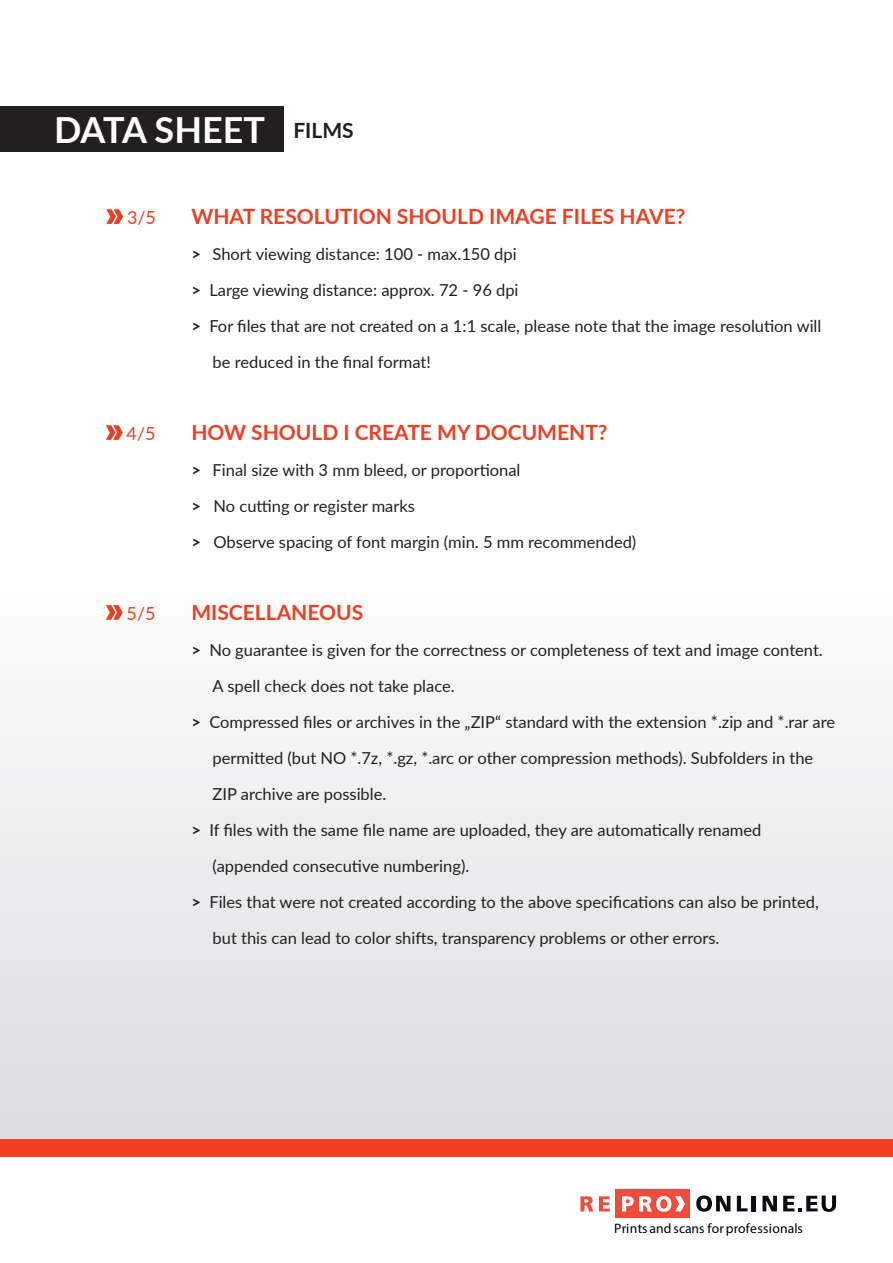
<style>
.page{position:relative;width:893px;height:1263px;background:#fff}
.page>*{position:absolute;margin:0;border:0;box-sizing:border-box;transform-origin:0 0}
.t1{font:700 36px "Lato";color:#fff}
.Überschrift{font:700 21px "Lato";color:#ef3e22}
.Titel{font:18px "Lato";color:#ef3e22}
.Text{font:16.5px/36px "Lato";color:#231f20}
.t2{font:13.65px "Myriad Pro";letter-spacing:.015em;color:#000001}
.s1{font-size:21px;color:#231f20}
.s2{font-weight:700}
</style>
<div class="page">
<div style="left:0;top:463px;width:893px;height:677px;background:linear-gradient(to bottom,#fff,#dbdddf)"></div>
<div style="left:0;top:1140px;width:893px;height:17px;background:#ef3e22"></div>
<div style="left:0;top:106px;width:284px;height:46px;background:#231f20"></div>
<div style="left:615px;top:1189px;width:75px;height:29px;background:#ef4c3b"></div>
<svg style="left:580px;top:1196px;width:13px;height:15px"></svg>
<svg style="left:599px;top:1196px;width:11px;height:15px"></svg>
<svg style="left:622px;top:1196px;width:63px;height:16px"></svg>
<svg style="left:696px;top:1195px;width:34px;height:17px"></svg>
<svg style="left:737px;top:1196px;width:10px;height:15px"></svg>
<hr style="left:752px;top:1196px;width:4px;height:15px;background:#0d0b14">
<svg style="left:762px;top:1196px;width:15px;height:15px"></svg>
<svg style="left:783px;top:1195px;width:53px;height:17px"></svg>
<svg style="left:106px;top:425px;width:17px;height:15px"></svg>
<svg style="left:106px;top:605px;width:17px;height:15px"></svg>
<svg style="left:106px;top:209px;width:17px;height:15px"></svg>
<h1 class="t1" style="left:54px;top:103px;width:301px">DATA SHEET <span class="s1">FILMS</span></h1>
<p class="Titel" style="left:127px;top:204px;width:31px">3/5</p>
<p class="Überschrift" style="left:191px;top:201px;width:496px">WHAT RESOLUTION SHOULD IMAGE FILES HAVE?</p>
<p class="Text" style="left:191px;top:235px;width:327px"><span class="s2">&gt;</span> Short viewing distance: 100 - max.150 dpi</p>
<p class="Text" style="left:191px;top:271px;width:329px"><span class="s2">&gt;</span> Large viewing distance: approx. 72 - 96 dpi</p>
<p class="Text" style="left:213px;top:307px;width:610px;text-indent:-21px"><span class="s2">&gt;</span> For files that are not created on a 1:1 scale, please note that the image resolution will be reduced in the final format!</p>
<p class="Titel" style="left:127px;top:420px;width:31px">4/5</p>
<p class="Überschrift" style="left:191px;top:417px;width:418px">HOW SHOULD I CREATE MY DOCUMENT?</p>
<p class="Text" style="left:191px;top:451px;width:331px"><span class="s2">&gt;</span> Final size with 3 mm bleed, or proportional</p>
<p class="Text" style="left:191px;top:487px;width:225px"><span class="s2">&gt;</span> No cutting or register marks</p>
<p class="Text" style="left:191px;top:523px;width:447px"><span class="s2">&gt;</span> Observe spacing of font margin (min. 5 mm recommended)</p>
<p class="Titel" style="left:127px;top:600px;width:31px">5/5</p>
<p class="Überschrift" style="left:191px;top:597px;width:173px">MISCELLANEOUS</p>
<p class="Text" style="left:191px;top:631px;width:633px"><span class="s2">&gt;</span> No guarantee is given for the correctness or completeness of text and image content.</p>
<p class="Text" style="left:213px;top:667px;width:244px">A spell check does not take place.</p>
<p class="Text" style="left:191px;top:703px;width:645px;text-align:center"><span class="s2">&gt;</span> Compressed files or archives in the „ZIP“ standard with the extension *.zip and *.rar are permitted (but NO *.7z, *.gz, *.arc or other compression methods). Subfolders in the</p>
<p class="Text" style="left:213px;top:775px;width:175px">ZIP archive are possible.</p>
<p class="Text" style="left:191px;top:811px;width:572px"><span class="s2">&gt;</span> If files with the same file name are uploaded, they are automatically renamed</p>
<p class="Text" style="left:213px;top:847px;width:258px">(appended consecutive numbering).</p>
<p class="Text" style="left:213px;top:883px;width:608px;text-indent:-21px"><span class="s2">&gt;</span> Files that were not created according to the above specifications can also be printed, but this can lead to color shifts, transparency problems or other errors.</p>
<p class="t2" style="left:614px;top:1219px;width:190px">Prints and scans for professionals</p>
</div>
